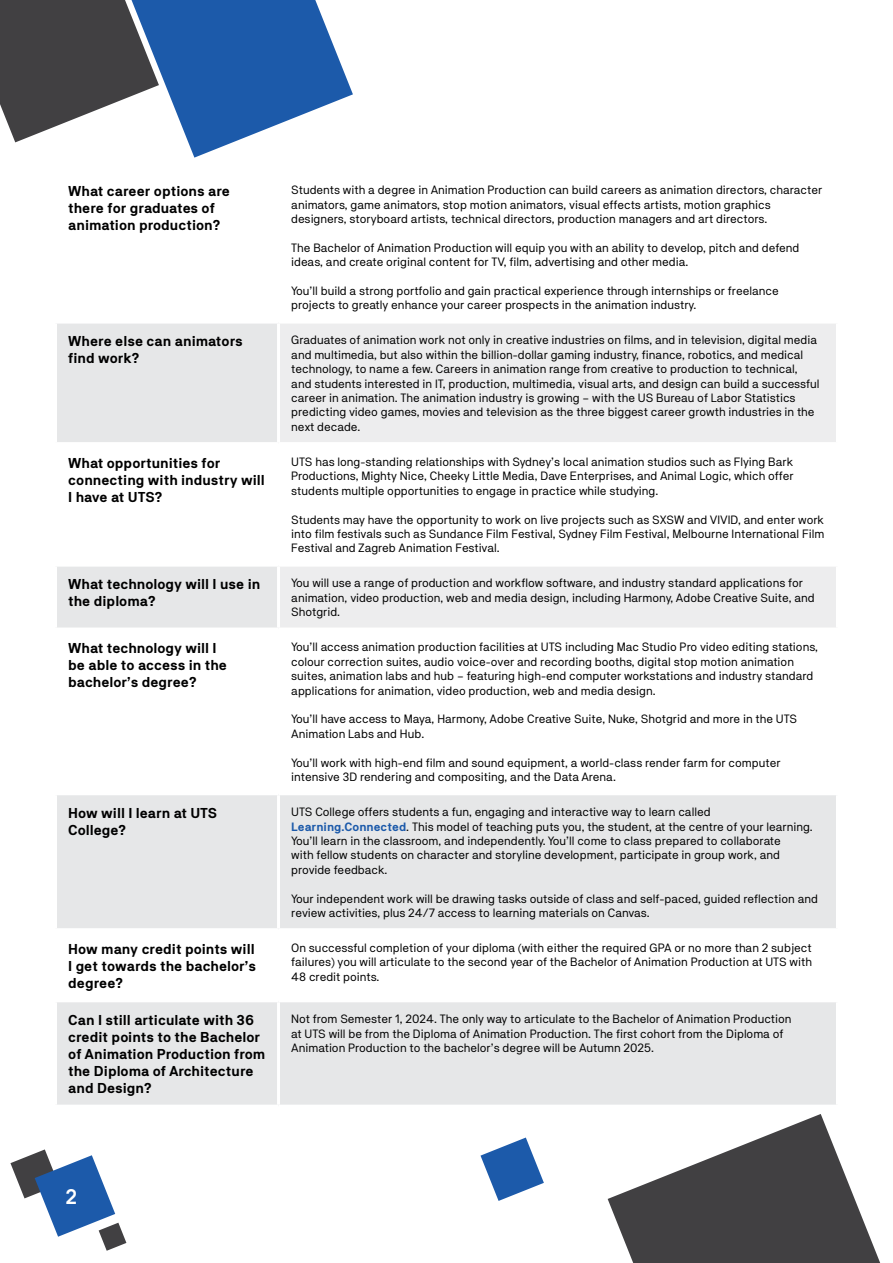
<style>
.page{position:relative;width:893px;height:1263px;background:#fff}
.page>*{position:absolute;margin:0;border:0;box-sizing:border-box;transform-origin:0 0}
.t1{font:700 21px "NB International Pro";color:#fff}
.t2{font:700 14.25px/17.1px "NB Akademie Std";color:#000}
.t3{font:12px/14.4px "NB Akademie Std";color:#000}
.s1{font-weight:700;color:#1c5aaa}
</style>
<div class="page">
<svg style="left:10px;top:1149px;width:116px;height:102px"></svg>
<svg style="left:608px;top:1114px;width:272px;height:149px"></svg>
<svg style="left:0;top:0;width:353px;height:158px"></svg>
<svg style="left:480px;top:1137px;width:64px;height:64px"></svg>
<div style="left:57px;top:324px;width:779px;height:781px;background:#e6e7e8"></div>
<div style="left:280px;top:324px;width:556px;height:118px;background:#ededee"></div>
<svg style="left:57px;top:445px;width:779px;height:554px"></svg>
<div style="left:279px;top:444px;width:558px;height:121px;background:#fff"></div>
<hr style="left:277px;top:324px;width:3px;height:118px;background:#fff">
<hr style="left:54px;top:442px;width:225px;height:3px;background:#fff">
<hr style="left:279px;top:442px;width:560px;height:3px;background:#fff">
<hr style="left:277px;top:445px;width:3px;height:119px;background:#fff">
<hr style="left:54px;top:564px;width:225px;height:3px;background:#fff">
<hr style="left:279px;top:564px;width:560px;height:3px;background:#fff">
<hr style="left:277px;top:567px;width:3px;height:60px;background:#fff">
<hr style="left:54px;top:627px;width:225px;height:3px;background:#fff">
<hr style="left:279px;top:627px;width:560px;height:3px;background:#fff">
<hr style="left:277px;top:630px;width:3px;height:162px;background:#fff">
<hr style="left:54px;top:792px;width:225px;height:3px;background:#fff">
<hr style="left:279px;top:792px;width:560px;height:3px;background:#fff">
<hr style="left:277px;top:795px;width:3px;height:133px;background:#fff">
<hr style="left:54px;top:928px;width:225px;height:3px;background:#fff">
<hr style="left:279px;top:928px;width:560px;height:3px;background:#fff">
<hr style="left:277px;top:931px;width:3px;height:68px;background:#fff">
<hr style="left:54px;top:999px;width:225px;height:3px;background:#fff">
<hr style="left:279px;top:999px;width:560px;height:3px;background:#fff">
<hr style="left:277px;top:1002px;width:3px;height:103px;background:#fff">
<p class="t2" style="left:68px;top:182px;width:163px">What career options are there for graduates of animation production?</p>
<p class="t3" style="left:291px;top:183px;width:533px">Students with a degree in Animation Production can build careers as animation directors, character animators, game animators, stop motion animators, visual effects artists, motion graphics designers, storyboard artists, technical directors, production managers and art directors.</p>
<p class="t3" style="left:291px;top:240px;width:510px">The Bachelor of Animation Production will equip you with an ability to develop, pitch and defend ideas, and create original content for TV, film, advertising and other media.</p>
<p class="t3" style="left:291px;top:283px;width:489px">You’ll build a strong portfolio and gain practical experience through internships or freelance projects to greatly enhance your career prospects in the animation industry.</p>
<p class="t2" style="left:68px;top:333px;width:176px">Where else can animators find work?</p>
<p class="t3" style="left:291px;top:333px;width:530px">Graduates of animation work not only in creative industries on films, and in television, digital media and multimedia, but also within the billion-dollar gaming industry, finance, robotics, and medical technology, to name a few. Careers in animation range from creative to production to technical, and students interested in IT, production, multimedia, visual arts, and design can build a successful career in animation. The animation industry is growing – with the US Bureau of Labor Statistics predicting video games, movies and television as the three biggest career growth industries in the next decade.</p>
<p class="t2" style="left:68px;top:454px;width:198px">What opportunities for connecting with industry will<br>I have at UTS?</p>
<p class="t3" style="left:291px;top:454px;width:504px;text-align:justify">UTS has long-standing relationships with Sydney’s local animation studios such as Flying Bark Productions, Mighty Nice, Cheeky Little Media, Dave Enterprises, and Animal Logic, which offer students multiple opportunities to engage in practice while studying.</p>
<p class="t3" style="left:291px;top:512px;width:535px;text-align:justify">Students may have the opportunity to work on live projects such as SXSW and VIVID, and enter work into film festivals such as Sundance Film Festival, Sydney Film Festival, Melbourne International Film Festival and Zagreb Animation Festival.</p>
<p class="t2" style="left:68px;top:576px;width:194px">What technology will I use in the diploma?</p>
<p class="t3" style="left:291px;top:576px;width:525px">You will use a range of production and workflow software, and industry standard applications for animation, video production, web and media design, including Harmony, Adobe Creative Suite, and<br>Shotgrid.</p>
<p class="t2" style="left:68px;top:640px;width:160px">What technology will I be able to access in the bachelor’s degree?</p>
<p class="t3" style="left:291px;top:640px;width:528px">You’ll access animation production facilities at UTS including Mac Studio Pro video editing stations, colour correction suites, audio voice-over and recording booths, digital stop motion animation suites, animation labs and hub – featuring high-end computer workstations and industry standard applications for animation, video production, web and media design.</p>
<p class="t3" style="left:291px;top:712px;width:507px">You’ll have access to Maya, Harmony, Adobe Creative Suite, Nuke, Shotgrid and more in the UTS<br>Animation Labs and Hub.</p>
<p class="t3" style="left:291px;top:755px;width:491px">You’ll work with high-end film and sound equipment, a world-class render farm for computer intensive 3D rendering and compositing, and the Data Arena.</p>
<p class="t2" style="left:68px;top:804px;width:150px">How will I learn at UTS<br>College?</p>
<p class="t3" style="left:291px;top:805px;width:523px">UTS College offers students a fun, engaging and interactive way to learn called <span class="s1">Learning.Connected</span>. This model of teaching puts you, the student, at the centre of your learning.<br>You’ll learn in the classroom, and independently. You’ll come to class prepared to collaborate<br>with fellow students on character and storyline development, participate in group work, and provide feedback.</p>
<p class="t3" style="left:291px;top:891px;width:528px">Your independent work will be drawing tasks outside of class and self-paced, guided reflection and review activities, plus 24/7 access to learning materials on Canvas.</p>
<p class="t2" style="left:68px;top:940px;width:189px;text-align:justify">How many credit points will I get towards the bachelor’s degree?</p>
<p class="t3" style="left:291px;top:940px;width:522px;text-align:justify">On successful completion of your diploma (with either the required GPA or no more than 2 subject failures) you will articulate to the second year of the Bachelor of Animation Production at UTS with 48 credit points.</p>
<p class="t2" style="left:68px;top:1011px;width:199px">Can I still articulate with 36 credit points to the Bachelor of Animation Production from the Diploma of Architecture and Design?</p>
<p class="t3" style="left:291px;top:1012px;width:502px">Not from Semester 1, 2024. The only way to articulate to the Bachelor of Animation Production at UTS will be from the Diploma of Animation Production. The first cohort from the Diploma of<br>Animation Production to the bachelor’s degree will be Autumn 2025.</p>
<h1 class="t1" style="left:66px;top:1184px;width:13px">2</h1>
</div>
